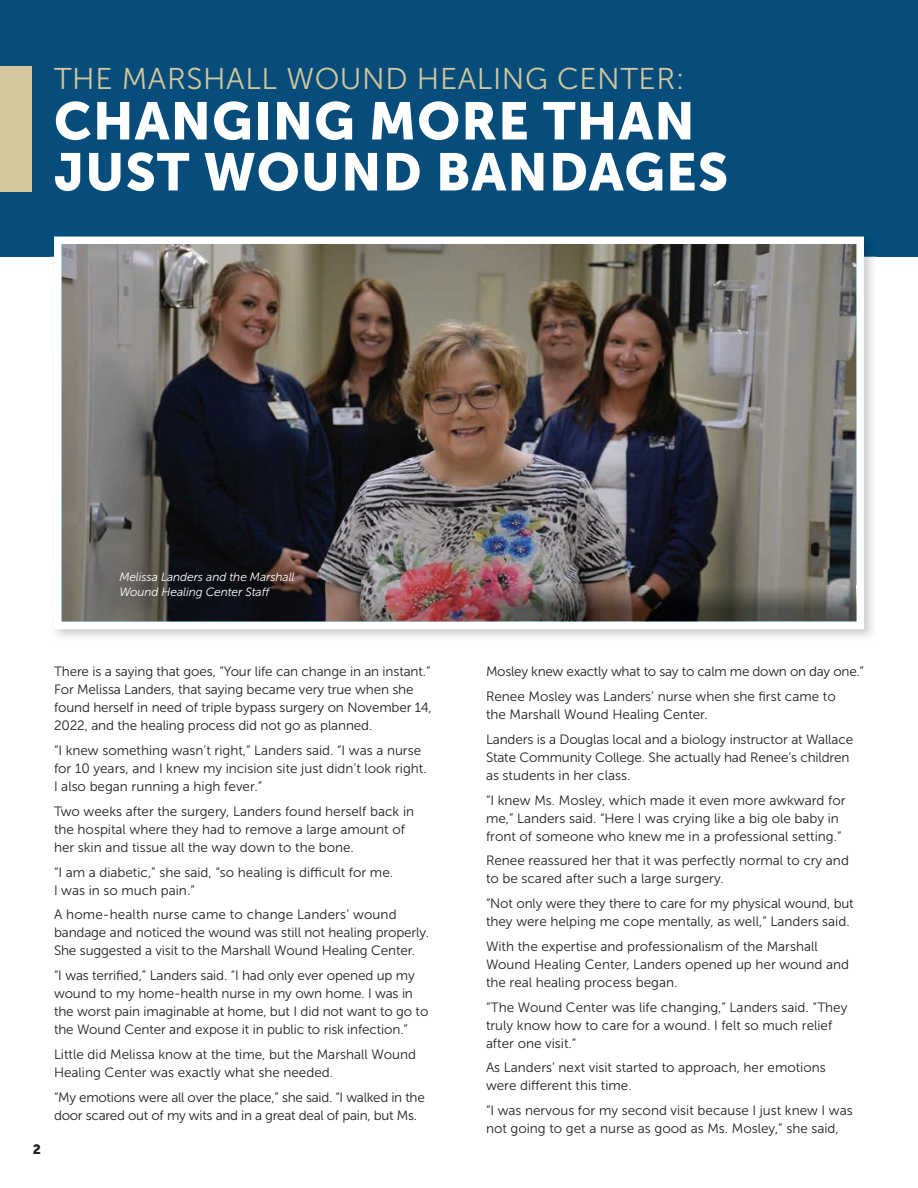
<style>
.page{position:relative;width:918px;height:1188px;background:#fff}
.page>*{position:absolute;margin:0;border:0;box-sizing:border-box;transform-origin:0 0}
.t1{font:52.5px/51px "Museo Sans 900";letter-spacing:.02em;color:#fff}
.t2{font:30px "Museo Sans 300";letter-spacing:.02em;color:#d3c89d}
.t3{font:13.5px/18px "Museo Sans 300";color:#231f20}
.t4{font:13.5px/18px "Museo Sans 300";letter-spacing:-.02em;color:#231f20}
.t5{font:13.5px "Museo Sans 900";color:#231f20}
.t6{font:italic 12px/15px "Museo Sans 300";letter-spacing:-.01em;color:#fff}
</style>
<div class="page">
<div style="left:0;top:0;width:918px;height:256px;background:#064d7c"></div>
<div style="left:0;top:66px;width:31px;height:125px;background:#d4c99e"></div>
<img style="left:51px;top:236px;width:826px;height:401px">
<img style="left:54px;top:237px;width:810px;height:392px">
<img style="left:434px;top:585px;width:422px;height:36px">
<img style="left:856px;top:585px;width:1px;height:36px">
<h2 class="t2" style="left:54px;top:62px;width:632px">THE MARSHALL WOUND HEALING CENTER:</h2>
<h1 class="t1" style="left:54px;top:95px;width:676px">CHANGING MORE THAN<br>JUST WOUND BANDAGES</h1>
<p class="t6" style="left:119px;top:570px;width:177px">Melissa Landers and the Marshall<br>Wound Healing Center Staff</p>
<p class="t5" style="left:33px;top:1142px;width:10px">2</p>
<p class="t3" style="left:54px;top:663px;width:379px">There is a saying that goes, “Your life can change in an instant.” For Melissa Landers, that saying became very true when she found herself in need of triple bypass surgery on November 14, 2022, and the healing process did not go as planned.</p>
<p class="t3" style="left:54px;top:742px;width:374px">“I knew something wasn’t right,” Landers said. “I was a nurse for 10 years, and I knew my incision site just didn’t look right.<br>I also began running a high fever.”</p>
<p class="t3" style="left:54px;top:802px;width:362px">Two weeks after the surgery, Landers found herself back in the hospital where they had to remove a large amount of her skin and tissue all the way down to the bone.</p>
<p class="t3" style="left:54px;top:863px;width:341px">“I am a diabetic,” she said, “so healing is difficult for me.<br>I was in so much pain.”</p>
<p class="t3" style="left:54px;top:906px;width:377px">A home-health nurse came to change Landers’ wound bandage and noticed the wound was still not healing properly.<br>She suggested a visit to the Marshall Wound Healing Center.</p>
<p class="t3" style="left:54px;top:967px;width:376px">“I was terrified,” Landers said. “I had only ever opened up my wound to my home-health nurse in my own home. I was in the worst pain imaginable at home, but I did not want to go to the Wound Center and expose it in public to risk infection.”</p>
<p class="t3" style="left:54px;top:1045px;width:364px">Little did Melissa know at the time, but the Marshall Wound<br>Healing Center was exactly what she needed.</p>
<p class="t4" style="left:54px;top:1088px;width:372px">“My emotions were all over the place,” she said. “I walked in the door scared out of my wits and in a great deal of pain, but Ms.</p>
<p class="t4" style="left:486px;top:660px;width:380px;line-height:24.8px">Mosley knew exactly what to say to calm me down on day one.”<br>Renee Mosley was Landers’ nurse when she first came to</p>
<p class="t3" style="left:486px;top:702px;width:369px;line-height:24.8px">the Marshall Wound Healing Center.<br>Landers is a Douglas local and a biology instructor at Wallace</p>
<p class="t3" style="left:486px;top:748px;width:365px">State Community College. She actually had Renee’s children as students in her class.</p>
<p class="t3" style="left:486px;top:791px;width:361px">“I knew Ms. Mosley, which made it even more awkward for me,” Landers said. “Here I was crying like a big ole baby in front of someone who knew me in a professional setting.”</p>
<p class="t3" style="left:486px;top:852px;width:364px">Renee reassured her that it was perfectly normal to cry and to be scared after such a large surgery.</p>
<p class="t3" style="left:486px;top:895px;width:369px">“Not only were they there to care for my physical wound, but they were helping me cope mentally, as well,” Landers said.</p>
<p class="t3" style="left:486px;top:937px;width:365px">With the expertise and professionalism of the Marshall<br>Wound Healing Center, Landers opened up her wound and the real healing process began.</p>
<p class="t3" style="left:486px;top:998px;width:363px">“The Wound Center was life changing,” Landers said. “They truly know how to care for a wound. I felt so much relief after one visit.”</p>
<p class="t3" style="left:486px;top:1059px;width:341px">As Landers’ next visit started to approach, her emotions were different this time.</p>
<p class="t3" style="left:486px;top:1102px;width:368px">“I was nervous for my second visit because I just knew I was not going to get a nurse as good as Ms. Mosley,” she said,</p>
</div>
